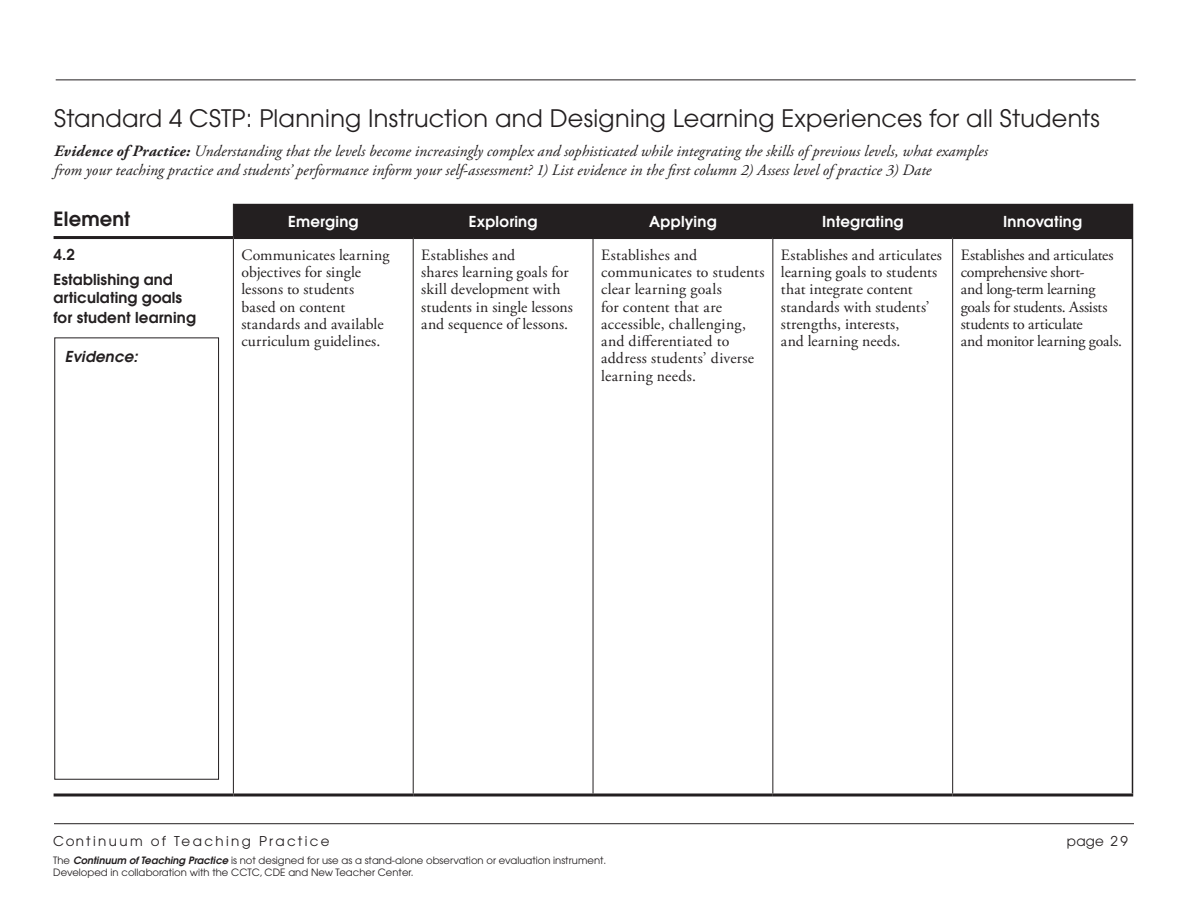
<style>
.page{position:relative;width:1188px;height:918px;background:#fff}
.page>*{position:absolute;margin:0;border:0;box-sizing:border-box;transform-origin:0 0}
.Page_Head{font:24px "Avant Garde";letter-spacing:.01em;color:#231f20}
.t1{font:600 19.5px "Avant Garde";letter-spacing:.01em;color:#231f20}
.box_text{font:15.75px/17.2px "Adobe Garamond Pro";letter-spacing:.005em;color:#231f20}
.para_text_space_befo{font:italic 15.75px/18.8px "Adobe Garamond Pro";letter-spacing:.005em;color:#231f20}
.box_text-2{font:15.75px/17.2px "Adobe Garamond Pro";letter-spacing:-.015em;color:#231f20}
.left_column_text{font:600 15px/18px "Avant Garde";letter-spacing:.01em;color:#231f20}
.t2{font:600 15px "Avant Garde";letter-spacing:.015em;color:#fff}
.left_column_text-2{font:italic 600 15px "Avant Garde";letter-spacing:.01em;color:#231f20}
.t3{font:13.5px "Avant Garde";letter-spacing:.175em;color:#231f20}
.t4{font:10.05px/12px "Avant Garde";color:#231f20}
.s1{font-weight:700}
.s2{font-weight:600;font-style:italic}
</style>
<div class="page">
<hr style="left:56px;top:80px;width:1080px;height:1px;background:#231f20">
<hr style="left:54px;top:823px;width:1080px;height:1px;background:#231f20">
<div style="left:234px;top:204px;width:898px;height:32px;background:#231f20"></div>
<hr style="left:1132px;top:239px;width:1px;height:555px;background:#231f20">
<hr style="left:54px;top:794px;width:179px;height:2px;background:#231f20">
<hr style="left:233px;top:794px;width:180px;height:2px;background:#231f20">
<hr style="left:413px;top:794px;width:180px;height:2px;background:#231f20">
<hr style="left:593px;top:794px;width:180px;height:2px;background:#231f20">
<hr style="left:773px;top:794px;width:180px;height:2px;background:#231f20">
<hr style="left:953px;top:794px;width:180px;height:2px;background:#231f20">
<hr style="left:1132px;top:204px;width:1px;height:32px;background:#231f20">
<hr style="left:54px;top:236px;width:179px;height:3px;background:#231f20">
<hr style="left:233px;top:236px;width:180px;height:3px;background:#231f20">
<hr style="left:413px;top:236px;width:180px;height:3px;background:#231f20">
<hr style="left:593px;top:236px;width:180px;height:3px;background:#231f20">
<hr style="left:773px;top:236px;width:180px;height:3px;background:#231f20">
<hr style="left:953px;top:236px;width:180px;height:3px;background:#231f20">
<hr style="left:233px;top:204px;width:1px;height:32px;background:#231f20">
<hr style="left:233px;top:239px;width:1px;height:555px;background:#231f20">
<hr style="left:413px;top:239px;width:1px;height:555px;background:#231f20">
<hr style="left:593px;top:239px;width:1px;height:555px;background:#231f20">
<hr style="left:772px;top:239px;width:1px;height:555px;background:#231f20">
<hr style="left:952px;top:239px;width:1px;height:555px;background:#231f20">
<div style="left:54px;top:338px;width:165px;height:442px;border:1px solid #231f20"></div>
<p class="Page_Head" style="left:54px;top:104px;width:1047px">Standard 4 CSTP: Planning Instruction and Designing Learning Experiences for all Students</p>
<p class="para_text_space_befo" style="left:54px;top:142px;width:935px"><span class="s1">Evidence of Practice:</span> Understanding that the levels become increasingly complex and sophisticated while integrating the skills of previous levels, what examples from your teaching practice and students’ performance inform your self-assessment? 1) List evidence in the first column 2) Assess level of practice 3) Date</p>
<p class="t1" style="left:54px;top:206px;width:78px">Element</p>
<p class="t2" style="left:288px;top:211px;width:72px">Emerging</p>
<p class="t2" style="left:469px;top:211px;width:70px">Exploring</p>
<p class="t2" style="left:649px;top:211px;width:69px">Applying</p>
<p class="t2" style="left:822px;top:211px;width:83px">Integrating</p>
<p class="t2" style="left:1003px;top:211px;width:80px">Innovating</p>
<p class="left_column_text" style="left:54px;top:246px;width:23px">4.2</p>
<p class="left_column_text" style="left:54px;top:270px;width:130px">Establishing and articulating goals</p>
<p class="left_column_text" style="left:54px;top:309px;width:144px">for student learning</p>
<p class="left_column_text-2" style="left:65px;top:346px;width:74px">Evidence:</p>
<p class="box_text" style="left:241px;top:247px;width:150px">Communicates learning objectives for single lessons to students based on content standards and available curriculum guidelines.</p>
<p class="box_text" style="left:421px;top:247px;width:153px">Establishes and<br>shares learning goals for skill development with students in single lessons and sequence of lessons.</p>
<p class="box_text" style="left:601px;top:247px;width:165px">Establishes and communicates to students clear learning goals<br>for content that are accessible, challenging, and differentiated to address students’ diverse learning needs.</p>
<p class="box_text" style="left:781px;top:247px;width:162px">Establishes and articulates learning goals to students that integrate content standards with students’ strengths, interests,<br>and learning needs.</p>
<p class="box_text-2" style="left:961px;top:247px;width:163px">Establishes and articulates comprehensive short-<br>and long-term learning goals for students. Assists students to articulate<br>and monitor learning goals.</p>
<p class="t3" style="left:53px;top:833px;width:278px">Continuum of Teaching Practice</p>
<p class="t3" style="left:1067px;top:833px;width:62px">page 2 9</p>
<p class="t4" style="left:53px;top:855px;width:555px">The <span class="s2">Continuum of Teaching Practice</span> is not designed for use as a stand-alone observation or evaluation instrument.<br>Developed in collaboration with the CCTC, CDE and New Teacher Center.</p>
</div>
